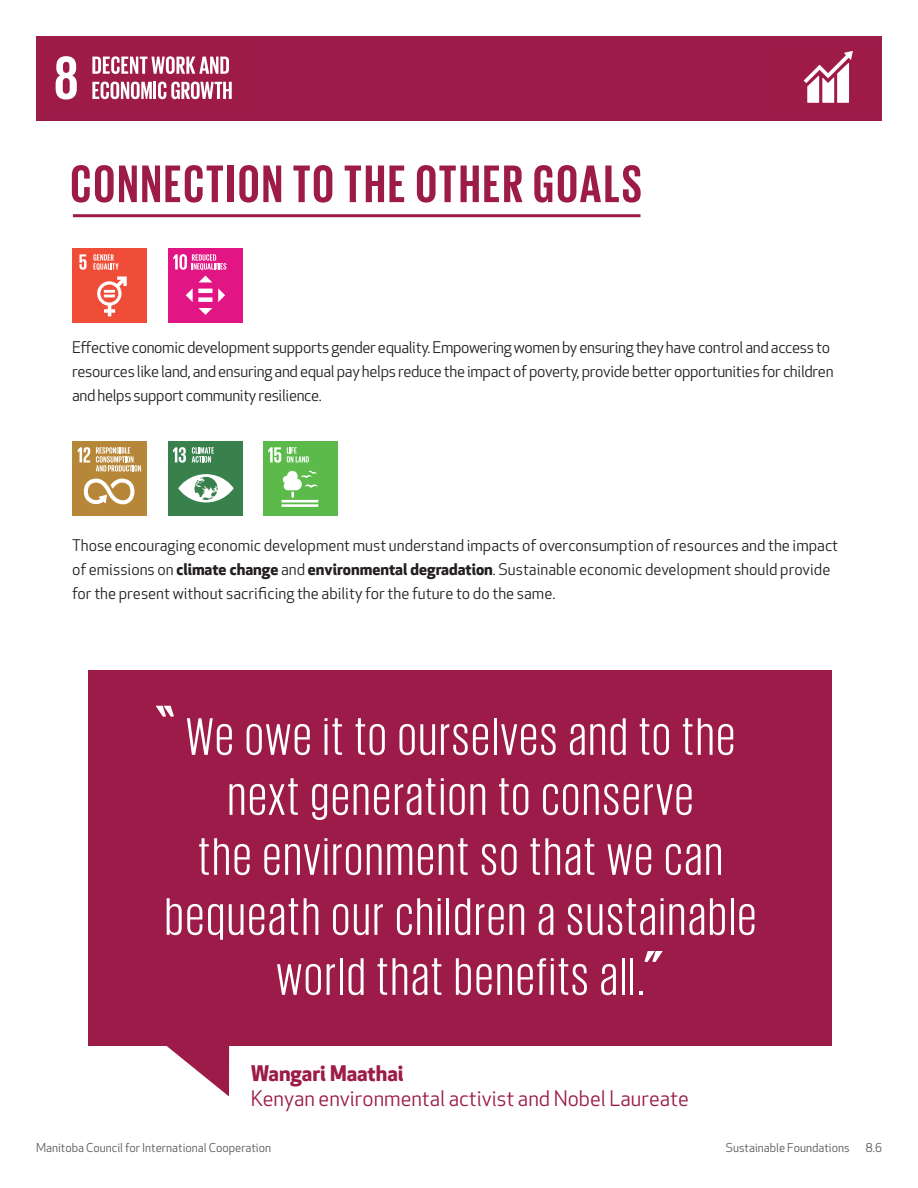
<style>
.page{position:relative;width:918px;height:1188px;background:#fff}
.page>*{position:absolute;margin:0;border:0;box-sizing:border-box;transform-origin:0 0}
.t1{font:54px/60px "Giorgio Sans";letter-spacing:.05em;color:#fff;text-align:center}
.t2{font:700 54px "Giorgio Sans";letter-spacing:.05em;color:#9c1b48}
.t3{font:21px/25.5px "Apex New";color:#9c1b48}
.t4{font:15.75px/24px "Apex New";color:#231f20}
.t5{font:15.75px/24px "Apex New";letter-spacing:-.02em;color:#231f20}
.t6{font:12px "Apex New";color:#57585a}
.s1{font-weight:700}
</style>
<div class="page">
<div style="left:36px;top:36px;width:846px;height:85px;background:#9c1b48"></div>
<svg style="left:56px;top:56px;width:21px;height:44px"></svg>
<svg style="left:92px;top:56px;width:137px;height:18px"></svg>
<svg style="left:92px;top:82px;width:140px;height:17px"></svg>
<hr style="left:73px;top:214px;width:567px;height:3px;background:#9c1b48">
<div style="left:72px;top:248px;width:75px;height:75px;background:#ef4d38"></div>
<svg style="left:93px;top:254px;width:26px;height:16px"></svg>
<svg style="left:79px;top:254px;width:8px;height:16px"></svg>
<svg style="left:97px;top:276px;width:30px;height:40px"></svg>
<div style="left:168px;top:248px;width:75px;height:75px;background:#e11584"></div>
<svg style="left:173px;top:254px;width:53px;height:16px"></svg>
<div style="left:198px;top:297px;width:15px;height:5px;background:#fff"></div>
<hr style="left:198px;top:289px;width:15px;height:4px;background:#fff">
<svg style="left:199px;top:276px;width:13px;height:6px"></svg>
<svg style="left:218px;top:288px;width:7px;height:14px"></svg>
<svg style="left:199px;top:308px;width:13px;height:7px"></svg>
<svg style="left:186px;top:288px;width:7px;height:14px"></svg>
<div style="left:72px;top:441px;width:75px;height:75px;background:#b78739"></div>
<svg style="left:78px;top:447px;width:12px;height:15px"></svg>
<svg style="left:84px;top:479px;width:50px;height:25px"></svg>
<svg style="left:96px;top:447px;width:45px;height:25px"></svg>
<div style="left:168px;top:441px;width:75px;height:75px;background:#38804c"></div>
<svg style="left:173px;top:447px;width:13px;height:16px"></svg>
<svg style="left:178px;top:474px;width:56px;height:28px"></svg>
<svg style="left:192px;top:447px;width:22px;height:16px"></svg>
<div style="left:263px;top:441px;width:75px;height:75px;background:#5bba4a"></div>
<svg style="left:268px;top:447px;width:13px;height:16px"></svg>
<svg style="left:287px;top:447px;width:22px;height:16px"></svg>
<hr style="left:282px;top:500px;width:36px;height:2px;background:#fff">
<hr style="left:282px;top:504px;width:36px;height:3px;background:#fff">
<svg style="left:283px;top:471px;width:34px;height:27px"></svg>
<div style="left:89px;top:670px;width:743px;height:376px;background:#9c1b48"></div>
<svg style="left:166px;top:1046px;width:63px;height:50px"></svg>
<svg style="left:644px;top:951px;width:19px;height:11px"></svg>
<svg style="left:156px;top:706px;width:18px;height:11px"></svg>
<svg style="left:804px;top:51px;width:49px;height:52px"></svg>
<p class="t2" style="left:70px;top:157px;width:573px">CONNECTION TO THE OTHER GOALS</p>
<p class="t5" style="left:72px;top:336px;width:763px">Effective conomic development supports gender equality. Empowering women by ensuring they have control and access to resources like land, and ensuring and equal pay helps reduce the impact of poverty, provide better opportunities for children and helps support community resilience.</p>
<p class="t4" style="left:72px;top:534px;width:768px">Those encouraging economic development must understand impacts of overconsumption of resources and the impact of emissions on <span class="s1">climate change</span> and <span class="s1">environmental degradation</span>. Sustainable economic development should provide for the present without sacrificing the ability for the future to do the same.</p>
<p class="t1" style="left:165px;top:705px;width:592px">We owe it to ourselves and to the next generation to conserve<br>the environment so that we can bequeath our children a sustainable world that benefits all.</p>
<p class="t3" style="left:251px;top:1060px;width:439px"><span class="s1">Wangari Maathai<br></span>Kenyan environmental activist and Nobel Laureate</p>
<p class="t6" style="left:36px;top:1140px;width:237px">Manitoba Council for International Cooperation</p>
<p class="t6" style="left:726px;top:1140px;width:125px">Sustainable Foundations</p>
<p class="t6" style="left:866px;top:1140px;width:18px">8.6</p>
</div>
